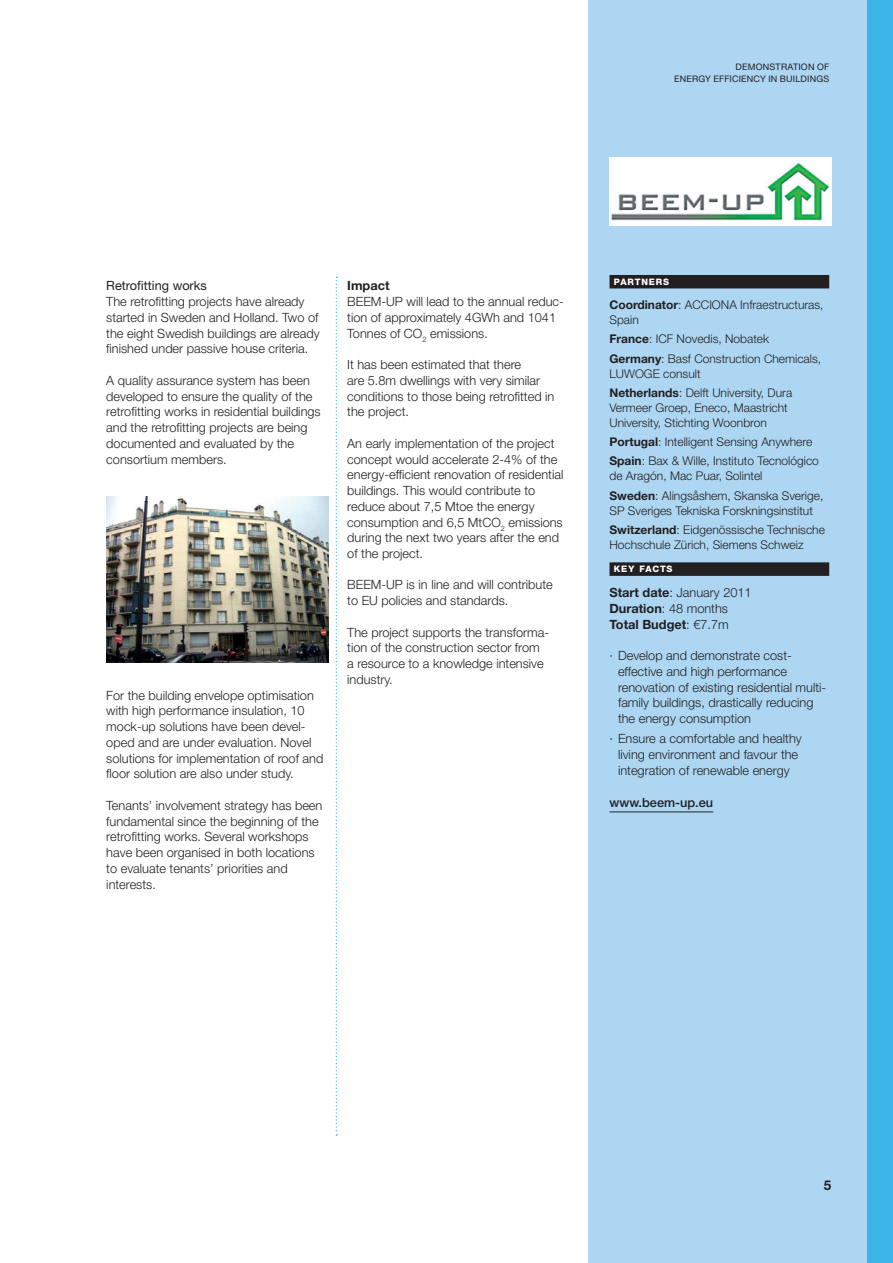
<style>
.page{position:relative;width:893px;height:1263px;background:#fff}
.page>*{position:absolute;margin:0;border:0;box-sizing:border-box;transform-origin:0 0}
.t1{font:700 13.5px "Helvetica Neue LT Std";color:#231f20}
.t2{font:300 12.75px/15.8px "Helvetica Neue LT Std";color:#231f20}
.t3{font:700 12.75px/15.8px "Helvetica Neue LT Std";color:#231f20}
.t4{font:12.75px "Helvetica Neue LT Std";color:#231f20}
.t5{font:500 12.75px "Helvetica Neue LT Std";color:#231f20}
.t6{font:300 12px/19.2px "Helvetica Neue LT Std";color:#231f20}
.t7{font:9px/11.2px "Helvetica Neue LT Std";letter-spacing:.02em;color:#231f20;text-align:right}
.t8{font:800 8.85px "Helvetica Neue LT Std";letter-spacing:.1em;color:#fff}
.s1{font-weight:700}
.s2{font-weight:300}
</style>
<div class="page">
<div style="left:588px;top:0;width:304px;height:1263px;background:#acd6f2"></div>
<svg style="left:336px;top:277px;width:1px;height:859px"></svg>
<div style="left:867px;top:0;width:25px;height:1263px;background:#3cb4e7"></div>
<div style="left:609px;top:275px;width:220px;height:13px;background:#231f20"></div>
<div style="left:609px;top:562px;width:220px;height:14px;background:#231f20"></div>
<hr style="left:609px;top:811px;width:104px;height:1px;background:#231f20">
<img style="left:106px;top:496px;width:222px;height:167px">
<img style="left:609px;top:157px;width:222px;height:69px">
<p class="t7" style="left:674px;top:62px;width:157px">DEMONSTRATION OF<br>ENERGY EFFICIENCY IN BUILDINGS</p>
<p class="t4" style="left:106px;top:281px;width:102px">Retrofitting works</p>
<p class="t2" style="left:106px;top:295px;width:215px">The retrofitting projects have already started in Sweden and Holland. Two of the eight Swedish buildings are already finished under passive house criteria.</p>
<p class="t2" style="left:106px;top:374px;width:216px">A quality assurance system has been developed to ensure the quality of the retrofitting works in residential buildings and the retrofitting projects are being documented and evaluated by the consortium members.</p>
<p class="t2" style="left:106px;top:688px;width:218px">For the building envelope optimisation with high performance insulation, 10 mock-up solutions have been devel&shy;oped and are under evaluation. Novel solutions for implementation of roof and floor solution are also under study.</p>
<p class="t2" style="left:106px;top:799px;width:217px">Tenants’ involvement strategy has been fundamental since the beginning of the retrofitting works. Several workshops have been organised in both locations to evaluate tenants’ priorities and interests.</p>
<p class="t3" style="left:347px;top:279px;width:44px">Impact</p>
<p class="t2" style="left:347px;top:295px;width:218px">BEEM-UP will lead to the annual reduc&shy;tion of approximately 4GWh and 1041<br>Tonnes of CO<sub>2</sub> emissions.</p>
<p class="t2" style="left:347px;top:358px;width:209px">It has been estimated that there<br>are 5.8m dwellings with very similar conditions to those being retrofitted in the project.</p>
<p class="t2" style="left:347px;top:437px;width:218px">An early implementation of the project concept would accelerate 2-4% of the energy-efficient renovation of residential buildings. This would contribute to reduce about 7,5 Mtoe the energy consumption and 6,5 MtCO<sub>2</sub> emissions during the next two years after the end of the project.</p>
<p class="t2" style="left:347px;top:578px;width:207px">BEEM-UP is in line and will contribute to EU policies and standards.</p>
<p class="t2" style="left:347px;top:625px;width:203px">The project supports the transforma&shy;tion of the construction sector from a resource to a knowledge intensive industry.</p>
<p class="t8" style="left:613px;top:277px;width:57px">PARTNERS</p>
<p class="t6" style="left:609px;top:298px;width:215px;line-height:15px"><span class="s1">Coordinator</span>: ACCIONA Infraestructuras,<br>Spain</p>
<p class="t6" style="left:609px;top:331px;width:213px"><span class="s1">France</span>: ICF Novedis, Nobatek<br><span class="s1">Germany</span>: Basf Construction Chemicals,</p>
<p class="t6" style="left:609px;top:365px;width:184px">LUWOGE consult<br><span class="s1">Netherlands</span>: Delft University, Dura</p>
<p class="t6" style="left:609px;top:401px;width:180px;line-height:15px">Vermeer Groep, Eneco, Maastricht<br>University, Stichting Woonbron</p>
<p class="t6" style="left:609px;top:433px;width:211px"><span class="s1">Portugal</span>: Intelligent Sensing Anywhere<br><span class="s1">Spain</span>: Bax &amp; Wille, Instituto Tecnológico</p>
<p class="t6" style="left:609px;top:467px;width:215px">de Aragón, Mac Puar, Solintel<br><span class="s1">Sweden</span>: Alingsåshem, Skanska Sverige,</p>
<p class="t6" style="left:609px;top:502px;width:217px">SP Sveriges Tekniska Forskningsinstitut<br><span class="s1">Switzerland</span>: Eidgenössische Technische</p>
<p class="t6" style="left:609px;top:536px;width:195px">Hochschule Zürich, Siemens Schweiz</p>
<p class="t8" style="left:613px;top:564px;width:60px">KEY FACTS</p>
<p class="t3" style="left:609px;top:586px;width:144px">Start date<span class="s2">: January 2011<br></span>Duration<span class="s2">: 48 months<br></span>Total Budget<span class="s2">: €7.7m</span></p>
<p class="t2" style="left:618px;top:649px;width:210px;text-indent:-9px">∙ Develop and demonstrate cost&shy;effective and high performance renovation of existing residential multi&shy;family buildings, drastically reducing the energy consumption</p>
<p class="t2" style="left:609px;top:732px;width:194px;text-align:center">∙ Ensure a comfortable and healthy living environment and favour the integration of renewable energy</p>
<p class="t5" style="left:609px;top:798px;width:105px">www.beem-up.eu</p>
<p class="t1" style="left:823px;top:1181px;width:9px">5</p>
</div>
